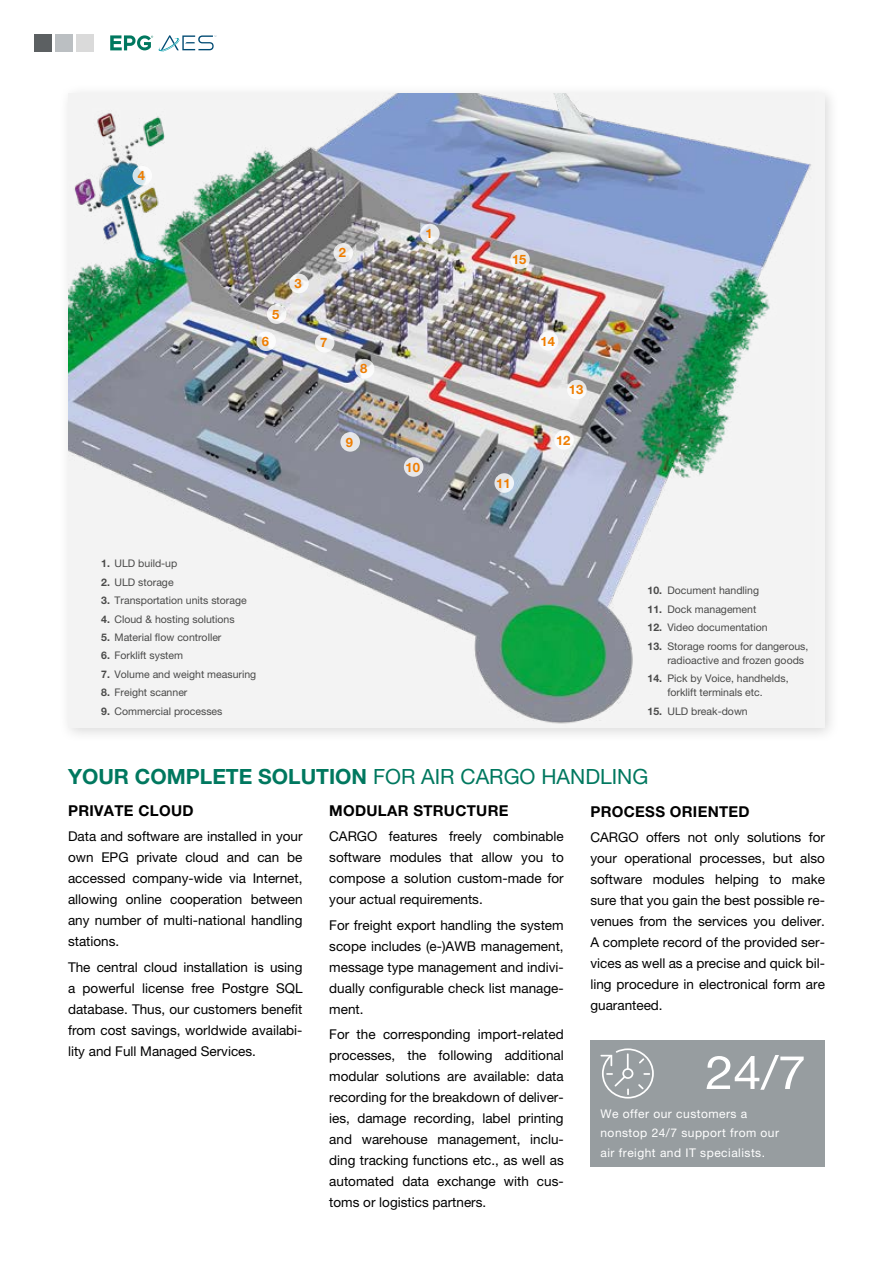
<style>
.page{position:relative;width:893px;height:1263px;background:#fff}
.page>*{position:absolute;margin:0;border:0;box-sizing:border-box;transform-origin:0 0}
.t1{font:46.5px "Helvetica Neue LT Pro";color:#fff;scale:1.09 1}
.t2{font:700 21px "Helvetica Neue LT Pro";color:#00785f}
.t3{font:700 15px "Helvetica Neue LT Pro";letter-spacing:.02em;color:#000}
.t4{font:13.5px/21px "Helvetica Neue LT Pro";color:#000;text-align:justify}
.t5{font:700 12.9px "Helvetica Neue LT Pro";color:#ef7d00}
.t6{font:12px/19.5px "Helvetica Neue LT Pro";letter-spacing:.04em;color:#fff}
.t7{font:10.5px/14px "Helvetica Neue LT Pro";color:#4a4a49}
.s1{font-weight:700}
.s2{font-weight:400}
</style>
<div class="page">
<div style="left:58px;top:83px;width:782px;height:661px;background:#000;opacity:.15"></div>
<div style="left:34px;top:34px;width:17px;height:17px;background:#5c6062"></div>
<div style="left:55px;top:34px;width:17px;height:17px;background:#bbbfc2"></div>
<div style="left:76px;top:34px;width:18px;height:17px;background:#dadada"></div>
<svg style="left:110px;top:35px;width:106px;height:17px"></svg>
<img style="left:68px;top:94px;width:746px;height:634px">
<div style="left:554px;top:430px;width:20px;height:20px;background:#fff;border-radius:50%"></div>
<svg style="left:567px;top:380px;width:20px;height:19px"></svg>
<div style="left:539px;top:331px;width:19px;height:20px;background:#fff;border-radius:50%"></div>
<svg style="left:510px;top:250px;width:20px;height:19px"></svg>
<svg style="left:420px;top:224px;width:20px;height:19px"></svg>
<svg style="left:333px;top:243px;width:20px;height:20px"></svg>
<svg style="left:289px;top:274px;width:20px;height:19px"></svg>
<svg style="left:267px;top:304px;width:19px;height:20px"></svg>
<svg style="left:133px;top:166px;width:19px;height:19px"></svg>
<svg style="left:256px;top:331px;width:20px;height:20px"></svg>
<div style="left:315px;top:333px;width:19px;height:20px;background:linear-gradient(to bottom,#ededed,#eff0ef);border-radius:50%"></div>
<svg style="left:355px;top:359px;width:19px;height:20px"></svg>
<svg style="left:340px;top:432px;width:20px;height:20px"></svg>
<div style="left:404px;top:457px;width:19px;height:20px;background:#e7e7ea;border-radius:50%"></div>
<svg style="left:494px;top:473px;width:20px;height:20px"></svg>
<div style="left:590px;top:1040px;width:235px;height:127px;background:#979da0"></div>
<svg style="left:600px;top:1048px;width:54px;height:50px"></svg>
<p class="t5" style="left:138px;top:168px;width:9px">4</p>
<p class="t5" style="left:272px;top:306px;width:9px">5</p>
<p class="t5" style="left:295px;top:275px;width:9px">3</p>
<p class="t5" style="left:262px;top:333px;width:9px">6</p>
<p class="t5" style="left:320px;top:335px;width:9px">7</p>
<p class="t5" style="left:339px;top:245px;width:9px">2</p>
<p class="t5" style="left:360px;top:361px;width:9px">8</p>
<p class="t5" style="left:346px;top:434px;width:9px">9</p>
<p class="t7" style="left:101px;top:556px;width:78px"><span class="s1">1.</span> ULD build-up</p>
<p class="t7" style="left:101px;top:575px;width:74px"><span class="s1">2.</span> ULD storage</p>
<p class="t7" style="left:101px;top:593px;width:147px"><span class="s1">3.</span> Transportation units storage</p>
<p class="t7" style="left:101px;top:612px;width:135px"><span class="s1">4.</span> Cloud &amp; hosting solutions</p>
<p class="t7" style="left:101px;top:630px;width:122px"><span class="s1">5.</span> Material flow controller</p>
<p class="t7" style="left:101px;top:648px;width:83px"><span class="s1">6.</span> Forklift system</p>
<p class="t7" style="left:101px;top:667px;width:157px"><span class="s1">7.</span> Volume and weight measuring</p>
<p class="t7" style="left:101px;top:685px;width:88px"><span class="s1">8.</span> Freight scanner</p>
<p class="t7" style="left:101px;top:704px;width:123px"><span class="s1">9.</span> Commercial processes</p>
<p class="t5" style="left:425px;top:226px;width:9px">1</p>
<p class="t5" style="left:406px;top:459px;width:16px">10</p>
<p class="t5" style="left:512px;top:251px;width:16px">15</p>
<p class="t5" style="left:496px;top:475px;width:16px">11</p>
<p class="t5" style="left:541px;top:333px;width:16px">14</p>
<p class="t5" style="left:569px;top:382px;width:16px">13</p>
<p class="t5" style="left:556px;top:432px;width:16px">12</p>
<p class="t7" style="left:648px;top:584px;width:113px"><span class="s1">10.</span> Document handling</p>
<p class="t7" style="left:648px;top:602px;width:110px"><span class="s1">11.</span> Dock management</p>
<p class="t7" style="left:648px;top:620px;width:122px"><span class="s1">12.</span> Video documentation</p>
<p class="t7" style="left:667px;top:639px;width:142px;text-indent:-20px"><span class="s1">13.</span> Storage rooms for dangerous, radioactive and frozen goods</p>
<p class="t7" style="left:648px;top:671px;width:143px;text-align:center"><span class="s1">14.</span> Pick by Voice, handhelds, forklift terminals etc.</p>
<p class="t7" style="left:648px;top:704px;width:102px"><span class="s1">15.</span> ULD break-down</p>
<h2 class="t2" style="left:68px;top:764px;width:582px">YOUR COMPLETE SOLUTION <span class="s2">FOR AIR CARGO HANDLING</span></h2>
<p class="t3" style="left:329px;top:801px;width:181px">MODULAR STRUCTURE</p>
<p class="t4" style="left:329px;top:826px;width:236px">CARGO features freely combinable software modules that allow you to compose a solution custom-made for your actual requirements.</p>
<p class="t4" style="left:329px;top:914px;width:236px">For freight export handling the system scope includes (e-)AWB management, message type management and indivi&shy;dually configurable check list manage&shy;ment.</p>
<p class="t4" style="left:329px;top:1023px;width:236px">For the corresponding import-related processes, the following additional modular solutions are available: data recording for the breakdown of deliver&shy;ies, damage recording, label printing and warehouse management, inclu&shy;ding tracking functions etc., as well as automated data exchange with cus&shy;toms or logistics partners.</p>
<p class="t3" style="left:68px;top:801px;width:127px">PRIVATE CLOUD</p>
<p class="t4" style="left:68px;top:826px;width:236px">Data and software are installed in your own EPG private cloud and can be accessed company-wide via Internet, allowing online cooperation between any number of multi-national handling stations.</p>
<p class="t4" style="left:68px;top:956px;width:236px">The central cloud installation is using a powerful license free Postgre SQL database. Thus, our customers benefit from cost savings, worldwide availabi&shy;lity and Full Managed Services.</p>
<p class="t3" style="left:590px;top:802px;width:161px">PROCESS ORIENTED</p>
<p class="t4" style="left:590px;top:827px;width:236px">CARGO offers not only solutions for your operational processes, but also software modules helping to make sure that you gain the best possible re&shy;venues from the services you deliver.<br>A complete record of the provided ser&shy;vices as well as a precise and quick bil&shy;ling procedure in electronical form are guaranteed.</p>
<h1 class="t1" style="left:705px;top:1045px;width:94px">24/7</h1>
<p class="t6" style="left:600px;top:1104px;width:180px">We offer our customers a nonstop 24/7 support from our air freight and IT specialists.</p>
</div>
